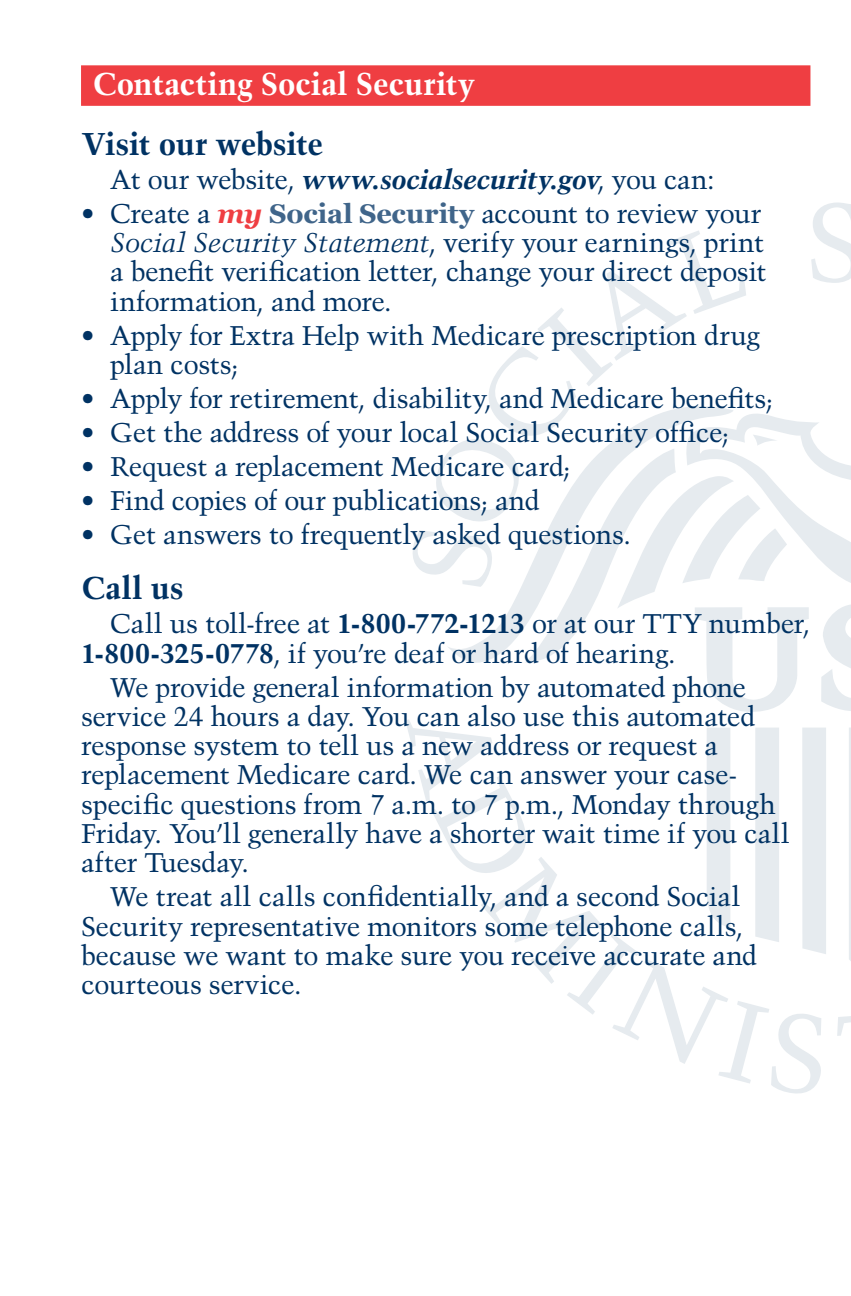
<style>
.page{position:relative;width:851px;height:1296px;background:#fff}
.page>*{position:absolute;margin:0;border:0;box-sizing:border-box;transform-origin:0 0}
.H1-CSS{font:700 31.5px "Trump Mediaeval";letter-spacing:-.005em;color:#fff}
.t1{font:700 31.5px "Trump Mediaeval";letter-spacing:-.015em;color:#003263}
.Paragraph{font:27px/29.2px "Trump Mediaeval";letter-spacing:-.015em;color:#003263}
.Paragraph-2{font:italic 700 27px "Trump Mediaeval";letter-spacing:-.01em;color:#003263}
.s1{font-weight:400;font-style:normal}
.s2{font-family:"Georgia";font-weight:700;font-style:italic;color:#ef3e42}
.s3{font-family:"Georgia";font-weight:700;color:#40658a}
.s4{font-style:italic}
.s5{font-weight:700}
</style>
<div class="page">
<svg style="left:837px;top:1016px;width:13px;height:20px"></svg>
<svg style="left:849px;top:728px;width:1px;height:232px"></svg>
<svg style="left:413px;top:203px;width:437px;height:509px"></svg>
<svg style="left:405px;top:719px;width:421px;height:375px"></svg>
<div style="left:81px;top:65px;width:729px;height:41px;background:#ef3e42"></div>
<p class="H1-CSS" style="left:92px;top:64px;width:384px">Contacting Social Security</p>
<p class="t1" style="left:81px;top:124px;width:244px">Visit our website</p>
<p class="Paragraph-2" style="left:110px;top:163px;width:606px"><span class="s1">At our website,</span> www.socialsecurity.gov<span class="s1">, you can:</span></p>
<p class="Paragraph" style="left:110px;top:198px;width:658px;text-indent:-29px">• Create a <span class="s2">my</span> <span class="s3">Social Security</span> account to review your <span class="s4">Social Security Statement</span>, verify your earnings, print a benefit verification letter, change your direct deposit information, and more.</p>
<p class="Paragraph" style="left:110px;top:320px;width:651px;text-indent:-29px">• Apply for Extra Help with Medicare prescription drug plan costs;</p>
<p class="Paragraph" style="left:81px;top:384px;width:693px">• Apply for retirement, disability, and Medicare benefits;</p>
<p class="Paragraph" style="left:81px;top:418px;width:649px">• Get the address of your local Social Security office;</p>
<p class="Paragraph" style="left:81px;top:452px;width:491px">• Request a replacement Medicare card;</p>
<p class="Paragraph" style="left:81px;top:486px;width:460px">• Find copies of our publications; and</p>
<p class="Paragraph" style="left:81px;top:520px;width:551px">• Get answers to frequently asked questions.</p>
<p class="t1" style="left:81px;top:568px;width:104px">Call us</p>
<p class="Paragraph" style="left:81px;top:609px;width:730px;text-indent:29px">Call us toll-free at <span class="s5">1-800-772-1213</span> or at our TTY number,<br><span class="s5">1-800-325-0778</span>, if you’re deaf or hard of hearing.</p>
<p class="Paragraph" style="left:81px;top:672px;width:710px;text-indent:29px">We provide general information by automated phone service 24 hours a day. You can also use this automated response system to tell us a new address or request a replacement Medicare card. We can answer your case&shy;specific questions from 7 a.m. to 7 p.m., Monday through Friday. You’ll generally have a shorter wait time if you call after Tuesday.</p>
<p class="Paragraph" style="left:81px;top:882px;width:677px;text-indent:29px">We treat all calls confidentially, and a second Social Security representative monitors some telephone calls, because we want to make sure you receive accurate and courteous service.</p>
</div>
